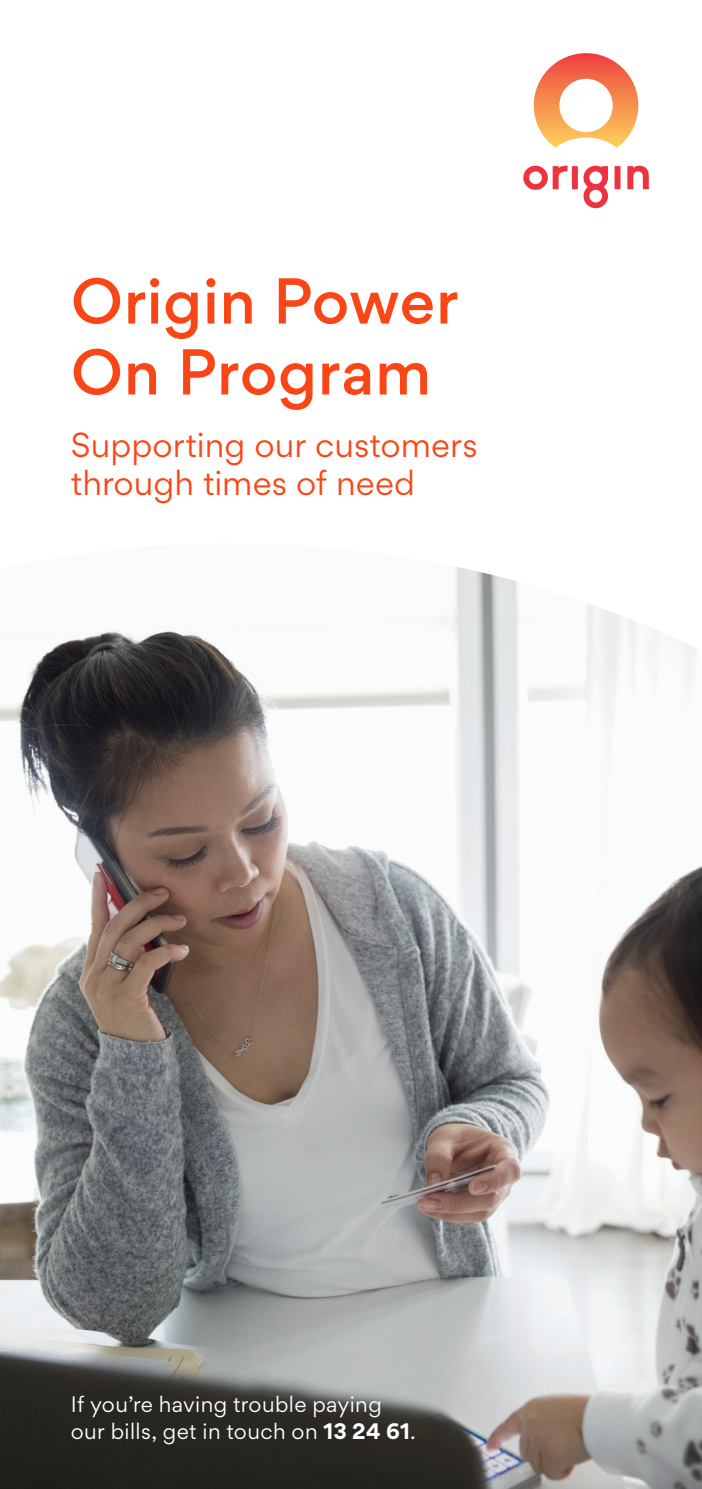
<style>
.page{position:relative;width:702px;height:1489px;background:#fff}
.page>*{position:absolute;margin:0;border:0;box-sizing:border-box;transform-origin:0 0}
.t1{font:500 57.75px/71px "Origin Gordita";letter-spacing:.01em;color:#fa4616}
.COVER_sub_heading{font:31px/38.2px "Origin Gordita";letter-spacing:.005em;color:#fa4616}
.COVER_sub_heading-2{font:20px/27.5px "Origin Gordita";letter-spacing:.02em;color:#fff}
.s1{font-weight:700}
</style>
<div class="page">
<img style="left:0;top:567px;width:702px;height:921px">
<svg style="left:523px;top:166px;width:125px;height:42px"></svg>
<svg style="left:533px;top:53px;width:105px;height:95px"></svg>
<p class="t1" style="left:71px;top:266px;width:389px">Origin Power<br>On Program</p>
<p class="COVER_sub_heading" style="left:71px;top:425px;width:408px">Supporting our customers through times of need</p>
<p class="COVER_sub_heading-2" style="left:71px;top:1389px;width:346px">If you’re having trouble paying our bills, get in touch on <span class="s1">13 24 61</span>.</p>
</div>
